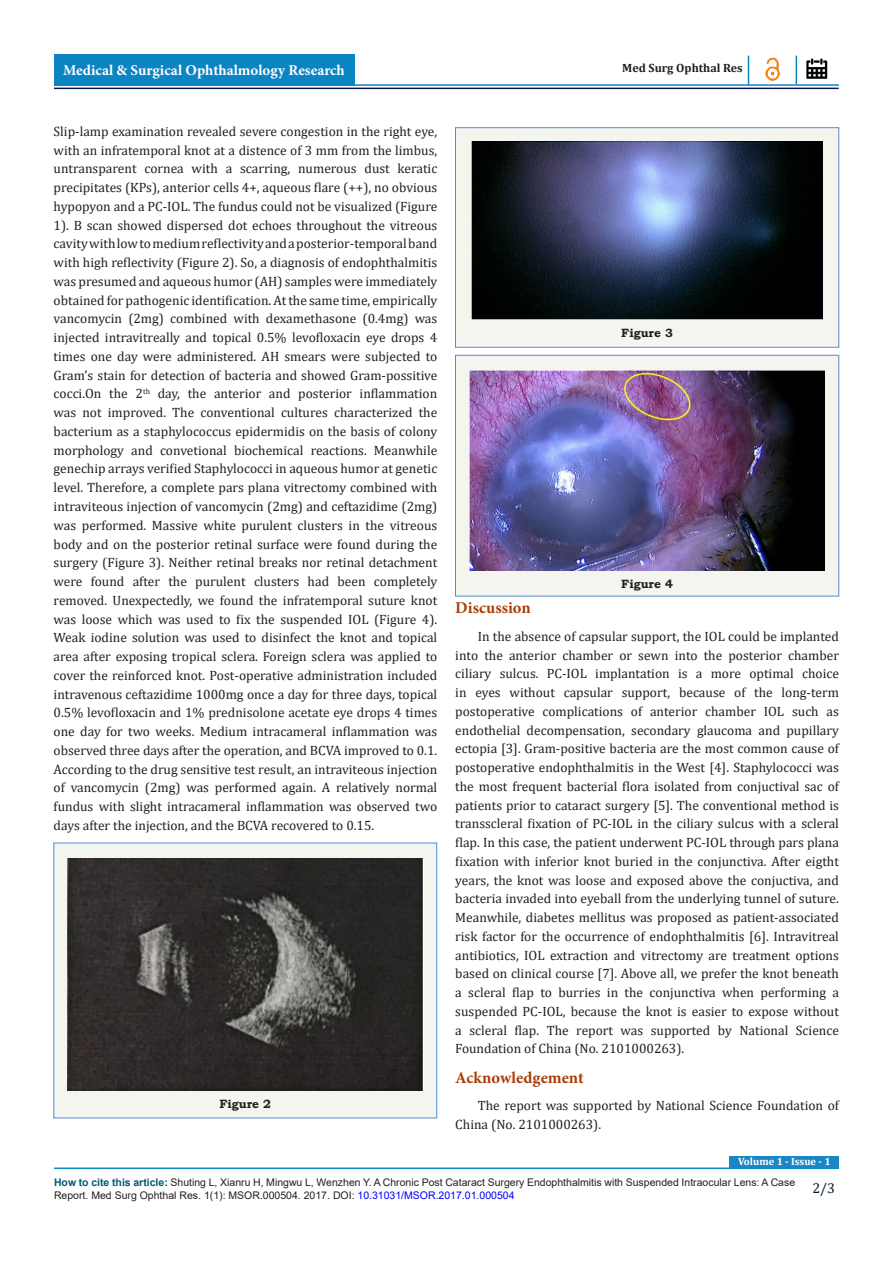
<style>
.page{position:relative;width:893px;height:1263px;background:#fff}
.page>*{position:absolute;margin:0;border:0;box-sizing:border-box;transform-origin:0 0}
.t1{font:700 16.5px "Minion Pro";color:#a73d07}
.t2{font:700 15px "Minion Pro";color:#fff}
.t3{font:14.25px "Cambria";color:#021c2d}
.t4{font:13.5px/18.8px "Cambria";color:#231f20;text-align:justify}
.t5{font:700 12px "Bookman Old Style";color:#231f20}
.t6{font:700 12px "Cambria";color:#231f20}
.t7{font:10.5px/12.6px "Arial";color:#231f20}
.t8{font:700 10.5px "Cambria";color:#fff}
.s1{font-weight:700;color:#045874}
.s2{color:#00f}
</style>
<div class="page">
<hr style="left:54px;top:88px;width:785px;height:1px;background:#0b184f">
<hr style="left:206px;top:84px;width:633px;height:2px;background:#0b88c4">
<div style="left:54px;top:54px;width:300px;height:32px;background:#0b84c4"></div>
<svg style="left:748px;top:56px;width:1px;height:28px"></svg>
<svg style="left:796px;top:56px;width:1px;height:28px"></svg>
<img style="left:765px;top:58px;width:15px;height:23px">
<img style="left:806px;top:58px;width:22px;height:21px">
<hr style="left:54px;top:1167px;width:785px;height:2px;background:#0b88c4">
<div style="left:730px;top:1155px;width:109px;height:12px;background:#1b86c6"></div>
<div style="left:54px;top:843px;width:383px;height:275px;background:#f5f5f0"></div>
<img style="left:67px;top:859px;width:356px;height:231px">
<div style="left:455px;top:128px;width:384px;height:219px;background:#f5f5f0"></div>
<div style="left:455px;top:127px;width:384px;height:220px;border:1px solid #548dd4"></div>
<img style="left:472px;top:141px;width:351px;height:179px">
<div style="left:455px;top:355px;width:384px;height:241px;background:#f5f5f0"></div>
<div style="left:455px;top:355px;width:384px;height:241px;border:1px solid #548dd4"></div>
<img style="left:470px;top:371px;width:354px;height:199px">
<p class="t2" style="left:63px;top:60px;width:283px">Medical &amp; Surgical Ophthalmology Research</p>
<p class="t6" style="left:622px;top:59px;width:122px">Med Surg Ophthal Res</p>
<p class="t4" style="left:54px;top:122px;width:385px">Slip-lamp examination revealed severe congestion in the right eye, with an infratemporal knot at a distence of 3 mm from the limbus, untransparent cornea with a scarring, numerous dust keratic precipitates (KPs), anterior cells 4+, aqueous flare (++), no obvious hypopyon and a PC-IOL. The fundus could not be visualized (Figure 1). B scan showed dispersed dot echoes throughout the vitreous cavity with low to medium reflectivity and a posterior-temporal band with high reflectivity (Figure 2). So, a diagnosis of endophthalmitis was presumed and aqueous humor (AH) samples were immediately obtained for pathogenic identification. At the same time, empirically vancomycin (2mg) combined with dexamethasone (0.4mg) was injected intravitreally and topical 0.5% levofloxacin eye drops 4 times one day were administered. AH smears were subjected to Gram’s stain for detection of bacteria and showed Gram-possitive cocci.On the 2<sup>th</sup> day, the anterior and posterior inflammation was not improved. The conventional cultures characterized the bacterium as a staphylococcus epidermidis on the basis of colony morphology and convetional biochemical reactions. Meanwhile genechip arrays verified Staphylococci in aqueous humor at genetic level. Therefore, a complete pars plana vitrectomy combined with intraviteous injection of vancomycin (2mg) and ceftazidime (2mg) was performed. Massive white purulent clusters in the vitreous body and on the posterior retinal surface were found during the surgery (Figure 3). Neither retinal breaks nor retinal detachment were found after the purulent clusters had been completely removed. Unexpectedly, we found the infratemporal suture knot was loose which was used to fix the suspended IOL (Figure 4).<br>Weak iodine solution was used to disinfect the knot and topical area after exposing tropical sclera. Foreign sclera was applied to cover the reinforced knot. Post-operative administration included intravenous ceftazidime 1000mg once a day for three days, topical 0.5% levofloxacin and 1% prednisolone acetate eye drops 4 times one day for two weeks. Medium intracameral inflammation was observed three days after the operation, and BCVA improved to 0.1.<br>According to the drug sensitive test result, an intraviteous injection of vancomycin (2mg) was performed again. A relatively normal fundus with slight intracameral inflammation was observed two days after the injection, and the BCVA recovered to 0.15.</p>
<p class="t5" style="left:219px;top:1095px;width:53px">Figure 2</p>
<p class="t5" style="left:621px;top:324px;width:53px">Figure 3</p>
<p class="t5" style="left:621px;top:575px;width:53px">Figure 4</p>
<p class="t1" style="left:455px;top:596px;width:77px">Discussion</p>
<p class="t4" style="left:455px;top:627px;width:385px;text-indent:22px">In the absence of capsular support, the IOL could be implanted into the anterior chamber or sewn into the posterior chamber ciliary sulcus. PC-IOL implantation is a more optimal choice in eyes without capsular support, because of the long-term postoperative complications of anterior chamber IOL such as endothelial decompensation, secondary glaucoma and pupillary ectopia [3]. Gram-positive bacteria are the most common cause of postoperative endophthalmitis in the West [4]. Staphylococci was the most frequent bacterial flora isolated from conjuctival sac of patients prior to cataract surgery [5]. The conventional method is transscleral fixation of PC-IOL in the ciliary sulcus with a scleral flap. In this case, the patient underwent PC-IOL through pars plana fixation with inferior knot buried in the conjunctiva. After eigtht years, the knot was loose and exposed above the conjuctiva, and bacteria invaded into eyeball from the underlying tunnel of suture.<br>Meanwhile, diabetes mellitus was proposed as patient-associated risk factor for the occurrence of endophthalmitis [6]. Intravitreal antibiotics, IOL extraction and vitrectomy are treatment options based on clinical course [7]. Above all, we prefer the knot beneath a scleral flap to burries in the conjunctiva when performing a suspended PC-IOL, because the knot is easier to expose without a scleral flap. The report was supported by National Science Foundation of China (No. 2101000263).</p>
<p class="t1" style="left:455px;top:1066px;width:130px">Acknowledgement</p>
<p class="t4" style="left:455px;top:1096px;width:385px;text-indent:22px">The report was supported by National Science Foundation of<br>China (No. 2101000263).</p>
<p class="t8" style="left:738px;top:1154px;width:94px">Volume 1 - Issue - 1</p>
<p class="t7" style="left:54px;top:1176px;width:743px"><span class="s1">How to cite this article:</span> Shuting L, Xianru H, Mingwu L, Wenzhen Y. A Chronic Post Cataract Surgery Endophthalmitis with Suspended Intraocular Lens: A Case<br>Report. Med Surg Ophthal Res. 1(1): MSOR.000504. 2017. DOI: <span class="s2">10.31031/MSOR.2017.01.000504</span></p>
<p class="t3" style="left:812px;top:1180px;width:24px">2/3</p>
</div>
